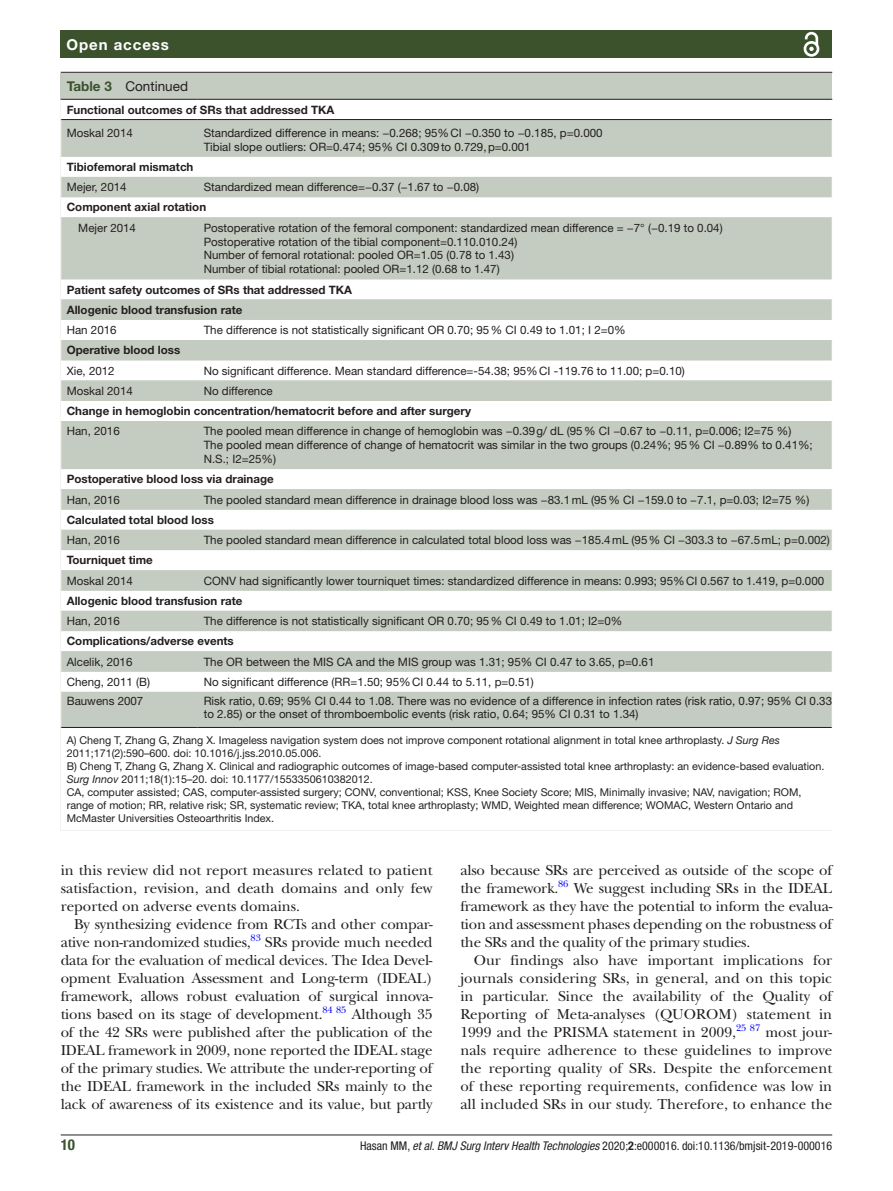
<style>
.page{position:relative;width:893px;height:1191px;background:#fff}
.page>*{position:absolute;margin:0;border:0;box-sizing:border-box;transform-origin:0 0}
.t1{font:15px/18px "New Baskerville";letter-spacing:-.015em;color:#231f20;text-align:justify}
.t2{font:700 15px "Helvetica Neue LT Std";letter-spacing:.065em;color:#fff}
.t3{font:700 condensed 15px "Helvetica Neue LT Std";color:#3b522d}
.t4{font:13.5px "Helvetica Neue LT Std";color:#231f20}
.t5{font:condensed 12px "Helvetica Neue LT Std";color:#231f20}
.t6{font:11.55px/13.8px "Helvetica Neue LT Std";color:#231f20}
.t7{font:700 11.55px/20.2px "Helvetica Neue LT Std";color:#231f20}
.t8{font:10.8px/12.9px "Helvetica Neue LT Std";color:#231f20}
.t9{font:9.9px "New Baskerville";color:#00f}
.s1{font-weight:700;color:#3b522d}
.s2{font-style:italic}
.s3{font-weight:700}
</style>
<div class="page">
<hr style="left:61px;top:1134px;width:771px;height:1px;background:#231f20">
<div style="left:61px;top:31px;width:771px;height:27px;background:#3b522d"></div>
<svg style="left:803px;top:31px;width:17px;height:26px"></svg>
<svg style="left:61px;top:120px;width:771px;height:607px;fill:#c4cbc0"></svg>
<hr style="left:198px;top:119px;width:634px;height:1px;background:#231f20">
<hr style="left:61px;top:99px;width:137px;height:1px;background:#231f20">
<hr style="left:198px;top:99px;width:634px;height:1px;background:#231f20">
<hr style="left:61px;top:119px;width:137px;height:1px;background:#231f20">
<hr style="left:198px;top:727px;width:634px;height:1px;background:#231f20">
<hr style="left:61px;top:727px;width:137px;height:1px;background:#231f20">
<svg style="left:60px;top:100px;width:1px;height:20px"></svg>
<svg style="left:60px;top:157px;width:1px;height:60px"></svg>
<svg style="left:60px;top:279px;width:1px;height:142px"></svg>
<svg style="left:60px;top:469px;width:1px;height:223px"></svg>
<div style="left:61px;top:73px;width:771px;height:18px;background:#c4cbc0"></div>
<hr style="left:61px;top:72px;width:771px;height:1px;background:#231f20">
<p class="t2" style="left:66px;top:35px;width:104px">Open access</p>
<p class="t4" style="left:67px;top:78px;width:123px"><span class="s1">Table 3</span> Continued</p>
<p class="t7" style="left:67px;top:99px;width:269px">Functional outcomes of SRs that addressed TKA</p>
<p class="t6" style="left:67px;top:126px;width:68px">Moskal 2014</p>
<p class="t6" style="left:204px;top:126px;width:400px">Standardized difference in means: −0.268; 95%CI −0.350 to −0.185, p=0.000<br>Tibial slope outliers: OR=0.474; 95% CI 0.309to 0.729,p=0.001</p>
<p class="t7" style="left:67px;top:156px;width:128px">Tibiofemoral mismatch</p>
<p class="t6" style="left:67px;top:180px;width:61px">Mejer, 2014</p>
<p class="t6" style="left:204px;top:180px;width:277px">Standardized mean difference=−0.37 (−1.67 to −0.08)</p>
<p class="t7" style="left:67px;top:197px;width:141px">Component axial rotation</p>
<p class="t6" style="left:78px;top:220px;width:59px">Mejer 2014</p>
<p class="t6" style="left:204px;top:220px;width:520px">Postoperative rotation of the femoral component: standardized mean difference = −7° (−0.19 to 0.04)<br>Postoperative rotation of the tibial component=0.110.010.24)<br>Number of femoral rotational: pooled OR=1.05 (0.78 to 1.43)<br>Number of tibial rotational: pooled OR=1.12 (0.68 to 1.47)</p>
<p class="t7" style="left:67px;top:279px;width:287px">Patient safety outcomes of SRs that addressed TKA<br>Allogenic blood transfusion rate</p>
<p class="t6" style="left:67px;top:323px;width:51px">Han 2016</p>
<p class="t6" style="left:204px;top:323px;width:423px">The difference is not statistically significant OR 0.70; 95% CI 0.49 to 1.01; I 2=0%</p>
<p class="t7" style="left:67px;top:340px;width:115px">Operative blood loss</p>
<p class="t6" style="left:67px;top:363px;width:49px">Xie, 2012</p>
<p class="t6" style="left:204px;top:363px;width:483px">No significant difference. Mean standard difference=-54.38; 95%CI -119.76 to 11.00; p=0.10)</p>
<p class="t6" style="left:67px;top:384px;width:68px">Moskal 2014</p>
<p class="t6" style="left:204px;top:384px;width:71px">No difference</p>
<p class="t7" style="left:67px;top:400px;width:406px">Change in hemoglobin concentration/hematocrit before and after surgery</p>
<p class="t6" style="left:67px;top:424px;width:55px">Han, 2016</p>
<p class="t6" style="left:204px;top:424px;width:611px">The pooled mean difference in change of hemoglobin was −0.39g/ dL (95% CI −0.67 to −0.11, p=0.006; I2=75 %)<br>The pooled mean difference of change of hematocrit was similar in the two groups (0.24%; 95% CI −0.89% to 0.41%;<br>N.S.; I2=25%)</p>
<p class="t7" style="left:67px;top:469px;width:209px">Postoperative blood loss via drainage</p>
<p class="t6" style="left:67px;top:492px;width:55px">Han, 2016</p>
<p class="t6" style="left:204px;top:492px;width:607px">The pooled standard mean difference in drainage blood loss was −83.1mL (95% CI −159.0 to −7.1, p=0.03; I2=75 %)</p>
<p class="t7" style="left:67px;top:509px;width:149px">Calculated total blood loss</p>
<p class="t6" style="left:67px;top:533px;width:55px">Han, 2016</p>
<p class="t6" style="left:204px;top:533px;width:628px">The pooled standard mean difference in calculated total blood loss was −185.4mL (95% CI −303.3 to −67.5mL; p=0.002)</p>
<p class="t7" style="left:67px;top:550px;width:88px">Tourniquet time</p>
<p class="t6" style="left:67px;top:573px;width:68px">Moskal 2014</p>
<p class="t6" style="left:204px;top:573px;width:622px">CONV had significantly lower tourniquet times: standardized difference in means: 0.993; 95%CI 0.567 to 1.419, p=0.000</p>
<p class="t7" style="left:67px;top:590px;width:177px">Allogenic blood transfusion rate</p>
<p class="t6" style="left:67px;top:614px;width:55px">Han, 2016</p>
<p class="t6" style="left:204px;top:614px;width:420px">The difference is not statistically significant OR 0.70; 95% CI 0.49 to 1.01; I2=0%</p>
<p class="t7" style="left:67px;top:631px;width:169px">Complications/adverse events</p>
<p class="t6" style="left:67px;top:654px;width:67px">Alcelik, 2016</p>
<p class="t6" style="left:204px;top:654px;width:452px">The OR between the MIS CA and the MIS group was 1.31; 95% CI 0.47 to 3.65, p=0.61</p>
<p class="t6" style="left:67px;top:674px;width:85px">Cheng, 2011 (B)</p>
<p class="t6" style="left:204px;top:674px;width:332px">No significant difference (RR=1.50; 95%CI 0.44 to 5.11, p=0.51)</p>
<p class="t6" style="left:67px;top:693px;width:78px">Bauwens 2007</p>
<p class="t6" style="left:204px;top:693px;width:630px">Risk ratio, 0.69; 95% CI 0.44 to 1.08. There was no evidence of a difference in infection rates (risk ratio, 0.97; 95% CI 0.33 to 2.85) or the onset of thromboembolic events (risk ratio, 0.64; 95% CI 0.31 to 1.34)</p>
<p class="t8" style="left:67px;top:733px;width:759px">A) Cheng T, Zhang G, Zhang X. Imageless navigation system does not improve component rotational alignment in total knee arthroplasty. <span class="s2">J Surg Res </span>2011;171(2):590–600. doi: 10.1016/j.jss.2010.05.006.<br>B) Cheng T, Zhang G, Zhang X. Clinical and radiographic outcomes of image-based computer-assisted total knee arthroplasty: an evidence-based evaluation.<br><span class="s2">Surg Innov</span> 2011;18(1):15–20. doi: 10.1177/1553350610382012.<br>CA, computer assisted; CAS, computer-assisted surgery; CONV, conventional; KSS, Knee Society Score; MIS, Minimally invasive; NAV, navigation; ROM, range of motion; RR, relative risk; SR, systematic review; TKA, total knee arthroplasty; WMD, Weighted mean difference; WOMAC, Western Ontario and McMaster Universities Osteoarthritis Index.</p>
<p class="t1" style="left:61px;top:861px;width:373px">in this review did not report measures related to patient satisfaction, revision, and death domains and only few reported on adverse events domains.</p>
<p class="t1" style="left:61px;top:915px;width:373px;text-indent:14px">By synthesizing evidence from RCTs and other compar&shy;ative non-randomized studies,</p>
<p class="t9" style="left:251px;top:931px;width:12px">83</p>
<p class="t1" style="left:61px;top:933px;width:373px;text-indent:204px">SRs provide much needed data for the evaluation of medical devices. The Idea Devel&shy;opment Evaluation Assessment and Long-term (IDEAL) framework, allows robust evaluation of surgical innova&shy;tions based on its stage of development.<sup>84</sup> <sup>85</sup> Although 35 of the 42 SRs were published after the publication of the IDEAL framework in 2009, none reported the IDEAL stage of the primary studies. We attribute the under-reporting of the IDEAL framework in the included SRs mainly to the lack of awareness of its existence and its value, but partly</p>
<p class="t1" style="left:460px;top:861px;width:373px">also because SRs are perceived as outside of the scope of the framework.</p>
<p class="t9" style="left:558px;top:877px;width:12px">86</p>
<p class="t1" style="left:460px;top:879px;width:373px;text-indent:113px">We suggest including SRs in the IDEAL framework as they have the potential to inform the evalua&shy;tion and assessment phases depending on the robustness of the SRs and the quality of the primary studies.</p>
<p class="t1" style="left:460px;top:951px;width:373px;text-indent:14px">Our findings also have important implications for journals considering SRs, in general, and on this topic in particular. Since the availability of the Quality of Reporting of Meta-analyses (QUOROM) statement in 1999 and the PRISMA statement in 2009,<sup>25</sup> <sup>87</sup> most jour&shy;nals require adherence to these guidelines to improve the reporting quality of SRs. Despite the enforcement of these reporting requirements, confidence was low in all included SRs in our study. Therefore, to enhance the</p>
<p class="t3" style="left:61px;top:1135px;width:16px">10</p>
<p class="t5" style="left:360px;top:1138px;width:474px">Hasan MM, <span class="s2">et al</span>. <span class="s2">BMJ Surg Interv Health Technologies</span> 2020;<span class="s3">2</span>:e000016. doi:10.1136/bmjsit-2019-000016</p>
</div>
